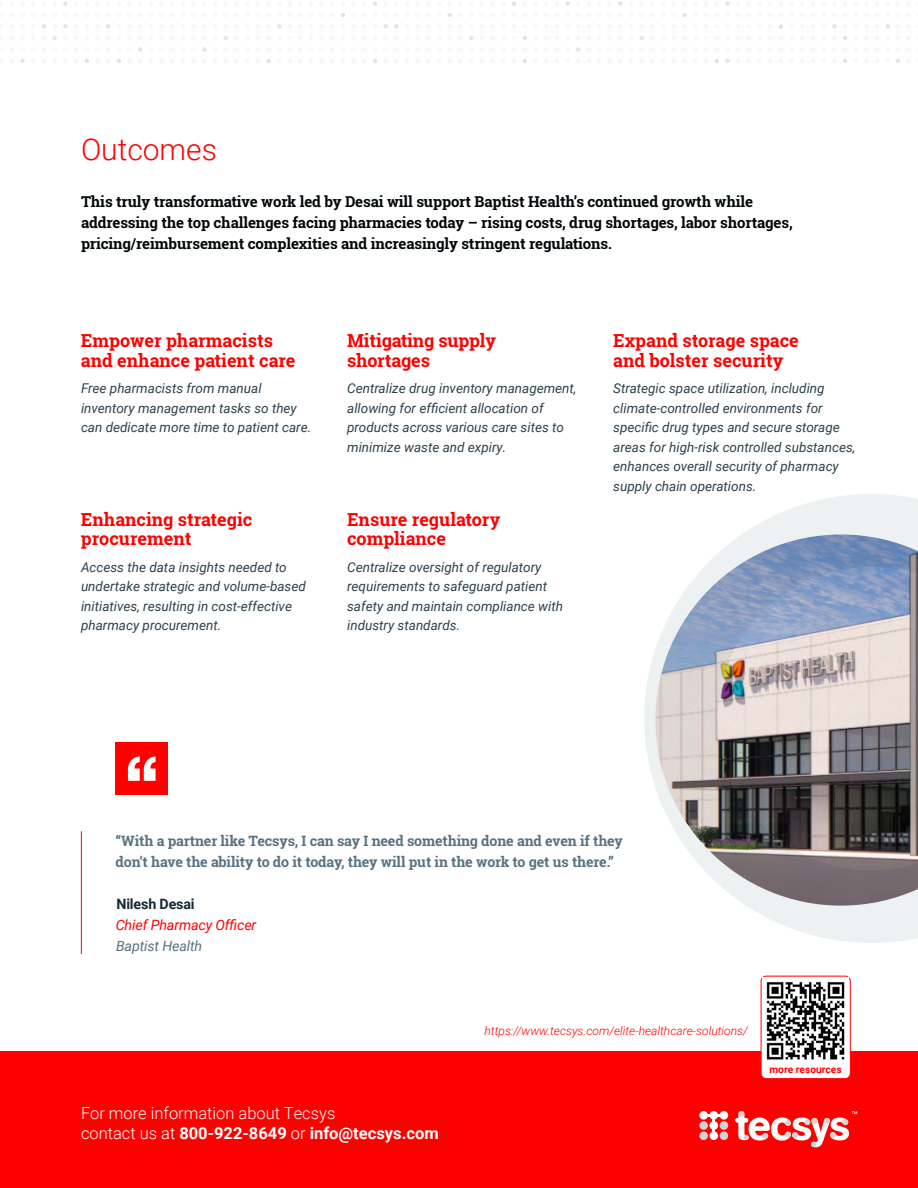
<style>
.page{position:relative;width:918px;height:1188px;background:#fff}
.page>*{position:absolute;margin:0;border:0;box-sizing:border-box;transform-origin:0 0}
.t1{font:300 30px "Roboto";color:#f00}
.t2{font:700 18px/19.5px "Roboto Slab";color:#f00}
.t3{font:300 16.5px/19.8px "Roboto";color:#fff}
.t4{font:700 15px/21px "Roboto Slab";letter-spacing:-.01em;color:#000609}
.t5{font:700 14.25px/21px "Roboto Slab";letter-spacing:-.01em;color:#587281}
.t6{font:italic 14.25px "Roboto";letter-spacing:-.01em;color:#f00}
.t7{font:italic 14.25px "Roboto";letter-spacing:-.01em;color:#587281}
.t8{font:700 14.25px "Roboto";letter-spacing:-.01em;color:#152934}
.t9{font:italic 13.5px/19.5px "Roboto";color:#2d404b}
.t10{font:italic 300 12px "Roboto";color:#f00}
.t11{font:700 10.2px "Roboto";color:#f00}
.s1{font-weight:700}
</style>
<div class="page">
<svg style="left:138px;top:47px;width:5px;height:5px"></svg>
<svg style="left:106px;top:24px;width:4px;height:5px"></svg>
<svg style="left:63px;top:24px;width:5px;height:5px"></svg>
<svg style="left:63px;top:1px;width:5px;height:5px"></svg>
<svg style="left:117px;top:59px;width:4px;height:4px"></svg>
<svg style="left:85px;top:59px;width:4px;height:4px"></svg>
<svg style="left:52px;top:36px;width:5px;height:4px"></svg>
<svg style="left:42px;top:24px;width:4px;height:5px"></svg>
<svg style="left:20px;top:59px;width:5px;height:4px"></svg>
<svg style="left:277px;top:24px;width:5px;height:5px"></svg>
<svg style="left:266px;top:59px;width:5px;height:4px"></svg>
<svg style="left:224px;top:36px;width:4px;height:4px"></svg>
<svg style="left:202px;top:47px;width:5px;height:5px"></svg>
<svg style="left:394px;top:24px;width:5px;height:5px"></svg>
<svg style="left:373px;top:59px;width:4px;height:4px"></svg>
<svg style="left:373px;top:1px;width:4px;height:5px"></svg>
<svg style="left:383px;top:24px;width:5px;height:5px"></svg>
<svg style="left:341px;top:13px;width:4px;height:4px"></svg>
<svg style="left:576px;top:47px;width:5px;height:5px"></svg>
<svg style="left:565px;top:1px;width:5px;height:5px"></svg>
<svg style="left:512px;top:1px;width:4px;height:5px"></svg>
<svg style="left:469px;top:36px;width:4px;height:4px"></svg>
<svg style="left:448px;top:13px;width:4px;height:4px"></svg>
<svg style="left:523px;top:59px;width:4px;height:4px"></svg>
<svg style="left:523px;top:36px;width:4px;height:4px"></svg>
<svg style="left:725px;top:1px;width:5px;height:5px"></svg>
<svg style="left:640px;top:36px;width:4px;height:4px"></svg>
<svg style="left:725px;top:59px;width:5px;height:4px"></svg>
<svg style="left:715px;top:59px;width:4px;height:4px"></svg>
<svg style="left:682px;top:13px;width:5px;height:4px"></svg>
<svg style="left:618px;top:1px;width:5px;height:5px"></svg>
<svg style="left:886px;top:24px;width:4px;height:5px"></svg>
<svg style="left:843px;top:59px;width:4px;height:4px"></svg>
<svg style="left:843px;top:36px;width:4px;height:4px"></svg>
<svg style="left:832px;top:24px;width:5px;height:5px"></svg>
<svg style="left:779px;top:24px;width:4px;height:5px"></svg>
<svg style="left:896px;top:59px;width:4px;height:4px"></svg>
<div style="left:116px;top:742px;width:52px;height:53px;background:#f00"></div>
<svg style="left:128px;top:756px;width:28px;height:25px"></svg>
<hr style="left:81px;top:831px;width:1px;height:123px;background:#f00">
<div style="left:0;top:1052px;width:918px;height:136px;background:#f00"></div>
<hr style="left:713px;top:1115px;width:2px;height:22px;background:#fff">
<hr style="left:703px;top:1114px;width:21px;height:2px;background:#fff">
<div style="left:699px;top:1111px;width:9px;height:9px;background:#fff;border-radius:50%"></div>
<div style="left:709px;top:1111px;width:9px;height:9px;background:#fff;border-radius:50%"></div>
<div style="left:720px;top:1111px;width:8px;height:9px;background:#fff;border-radius:50%"></div>
<div style="left:699px;top:1121px;width:9px;height:9px;background:#d1d3d4;border-radius:50%"></div>
<div style="left:709px;top:1121px;width:9px;height:9px;background:#fff;border-radius:50%"></div>
<div style="left:720px;top:1121px;width:8px;height:9px;background:#d1d3d4;border-radius:50%"></div>
<div style="left:699px;top:1131px;width:9px;height:9px;background:#d1d3d4;border-radius:50%"></div>
<div style="left:709px;top:1131px;width:9px;height:9px;background:#fff;border-radius:50%"></div>
<div style="left:720px;top:1131px;width:8px;height:9px;background:#d1d3d4;border-radius:50%"></div>
<svg style="left:735px;top:1111px;width:114px;height:36px"></svg>
<svg style="left:842px;top:1111px;width:15px;height:14px"></svg>
<div style="left:761px;top:976px;width:89px;height:103px;background:#fff;border-radius:5px"></div>
<div style="left:761px;top:976px;width:90px;height:103px;border:1px solid #f00;border-radius:5px"></div>
<img style="left:763px;top:978px;width:82px;height:82px">
<svg style="left:644px;top:494px;width:274px;height:449px"></svg>
<h1 class="t1" style="left:81px;top:128px;width:137px">Outcomes</h1>
<p class="t4" style="left:81px;top:191px;width:713px">This truly transformative work led by Desai will support Baptist Health’s continued growth while addressing the top challenges facing pharmacies today – rising costs, drug shortages, labor shortages, pricing/reimbursement complexities and increasingly stringent regulations.</p>
<h2 class="t2" style="left:81px;top:331px;width:216px">Empower pharmacists and enhance patient care</h2>
<h2 class="t2" style="left:347px;top:331px;width:150px">Mitigating supply shortages</h2>
<p class="t9" style="left:81px;top:378px;width:232px">Free pharmacists from manual inventory management tasks so they can dedicate more time to patient care.</p>
<p class="t9" style="left:347px;top:378px;width:231px">Centralize drug inventory management, allowing for efficient allocation of products across various care sites to minimize waste and expiry.</p>
<h2 class="t2" style="left:81px;top:509px;width:173px">Enhancing strategic procurement</h2>
<p class="t9" style="left:81px;top:557px;width:226px">Access the data insights needed to undertake strategic and volume-based initiatives, resulting in cost-effective pharmacy procurement.</p>
<h2 class="t2" style="left:347px;top:509px;width:155px">Ensure regulatory compliance</h2>
<p class="t9" style="left:347px;top:557px;width:217px">Centralize oversight of regulatory requirements to safeguard patient safety and maintain compliance with industry standards.</p>
<h2 class="t2" style="left:613px;top:331px;width:187px">Expand storage space and bolster security</h2>
<p class="t9" style="left:613px;top:378px;width:244px">Strategic space utilization, including climate-controlled environments for specific drug types and secure storage areas for high-risk controlled substances, enhances overall security of pharmacy supply chain operations.</p>
<p class="t5" style="left:116px;top:830px;width:509px">“With a partner like Tecsys, I can say I need something done and even if they don’t have the ability to do it today, they will put in the work to get us there.”</p>
<p class="t8" style="left:116px;top:894px;width:80px">Nilesh Desai</p>
<p class="t6" style="left:116px;top:915px;width:142px">Chief Pharmacy Officer</p>
<p class="t7" style="left:116px;top:936px;width:88px">Baptist Health</p>
<p class="t3" style="left:81px;top:1103px;width:359px">For more information about Tecsys<br>contact us at <span class="s1">800-922-8649</span> or <span class="s1">info@tecsys.com</span></p>
<p class="t10" style="left:484px;top:1022px;width:265px">https://www.tecsys.com/elite-healthcare-solutions/</p>
<p class="t11" style="left:769px;top:1062px;width:74px">more resources</p>
</div>
